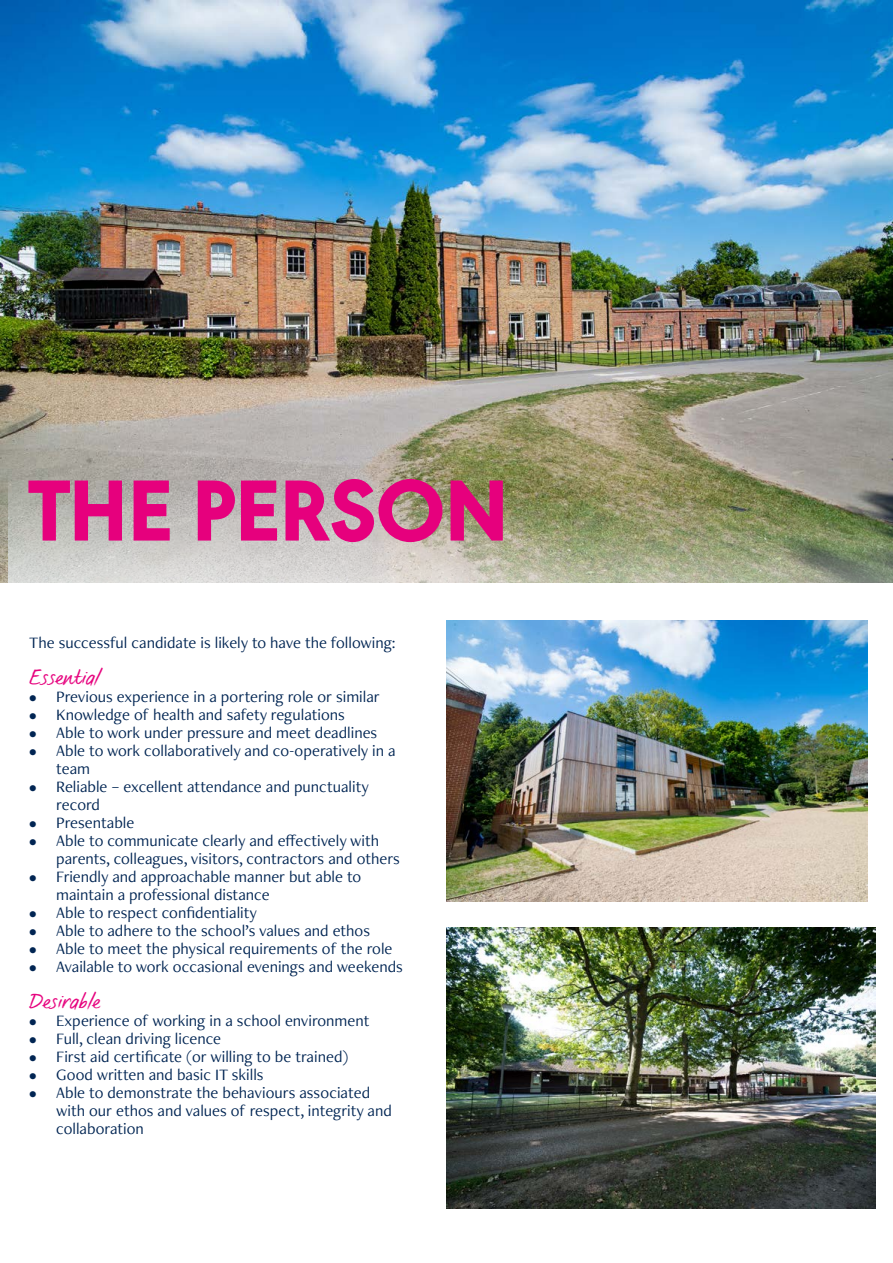
<style>
.page{position:relative;width:893px;height:1263px;background:#fff}
.page>*{position:absolute;margin:0;border:0;box-sizing:border-box;transform-origin:0 0}
.t1{font:800 90px "URW Geometric";color:#e6007d}
.t2{font:21px "FS Sammy";color:#e6007d}
.t3{font:16.5px/18px "Freight Neo Pro";color:#012553}
</style>
<div class="page">
<img style="left:0;top:0;width:893px;height:583px">
<img style="left:446px;top:621px;width:422px;height:281px">
<img style="left:446px;top:927px;width:429px;height:282px">
<h1 class="t1" style="left:29px;top:444px;width:481px">THE PERSON</h1>
<p class="t3" style="left:29px;top:633px;width:368px">The successful candidate is likely to have the following:</p>
<p class="t2" style="left:29px;top:664px;width:71px">Essential</p>
<p class="t3" style="left:29px;top:687px;width:352px">• Previous experience in a portering role or similar</p>
<p class="t3" style="left:29px;top:705px;width:317px">• Knowledge of health and safety regulations</p>
<p class="t3" style="left:29px;top:723px;width:350px">• Able to work under pressure and meet deadlines</p>
<p class="t3" style="left:56px;top:741px;width:341px;text-indent:-27px">• Able to work collaboratively and co-operatively in a team</p>
<p class="t3" style="left:56px;top:777px;width:314px;text-indent:-27px">• Reliable – excellent attendance and punctuality record</p>
<p class="t3" style="left:29px;top:813px;width:107px">• Presentable</p>
<p class="t3" style="left:56px;top:831px;width:345px;text-indent:-27px">• Able to communicate clearly and effectively with parents, colleagues, visitors, contractors and others</p>
<p class="t3" style="left:56px;top:867px;width:307px;text-indent:-27px">• Friendly and approachable manner but able to maintain a professional distance</p>
<p class="t3" style="left:29px;top:903px;width:229px">• Able to respect confidentiality</p>
<p class="t3" style="left:29px;top:921px;width:342px">• Able to adhere to the school’s values and ethos</p>
<p class="t3" style="left:29px;top:939px;width:365px">• Able to meet the physical requirements of the role</p>
<p class="t3" style="left:29px;top:957px;width:375px">• Available to work occasional evenings and weekends</p>
<p class="t2" style="left:29px;top:988px;width:72px">Desirable</p>
<p class="t3" style="left:29px;top:1011px;width:342px">• Experience of working in a school environment</p>
<p class="t3" style="left:29px;top:1029px;width:193px">• Full, clean driving licence</p>
<p class="t3" style="left:29px;top:1047px;width:321px">• First aid certificate (or willing to be trained)</p>
<p class="t3" style="left:29px;top:1065px;width:236px">• Good written and basic IT skills</p>
<p class="t3" style="left:56px;top:1083px;width:337px;text-indent:-27px">• Able to demonstrate the behaviours associated with our ethos and values of respect, integrity and collaboration</p>
</div>
